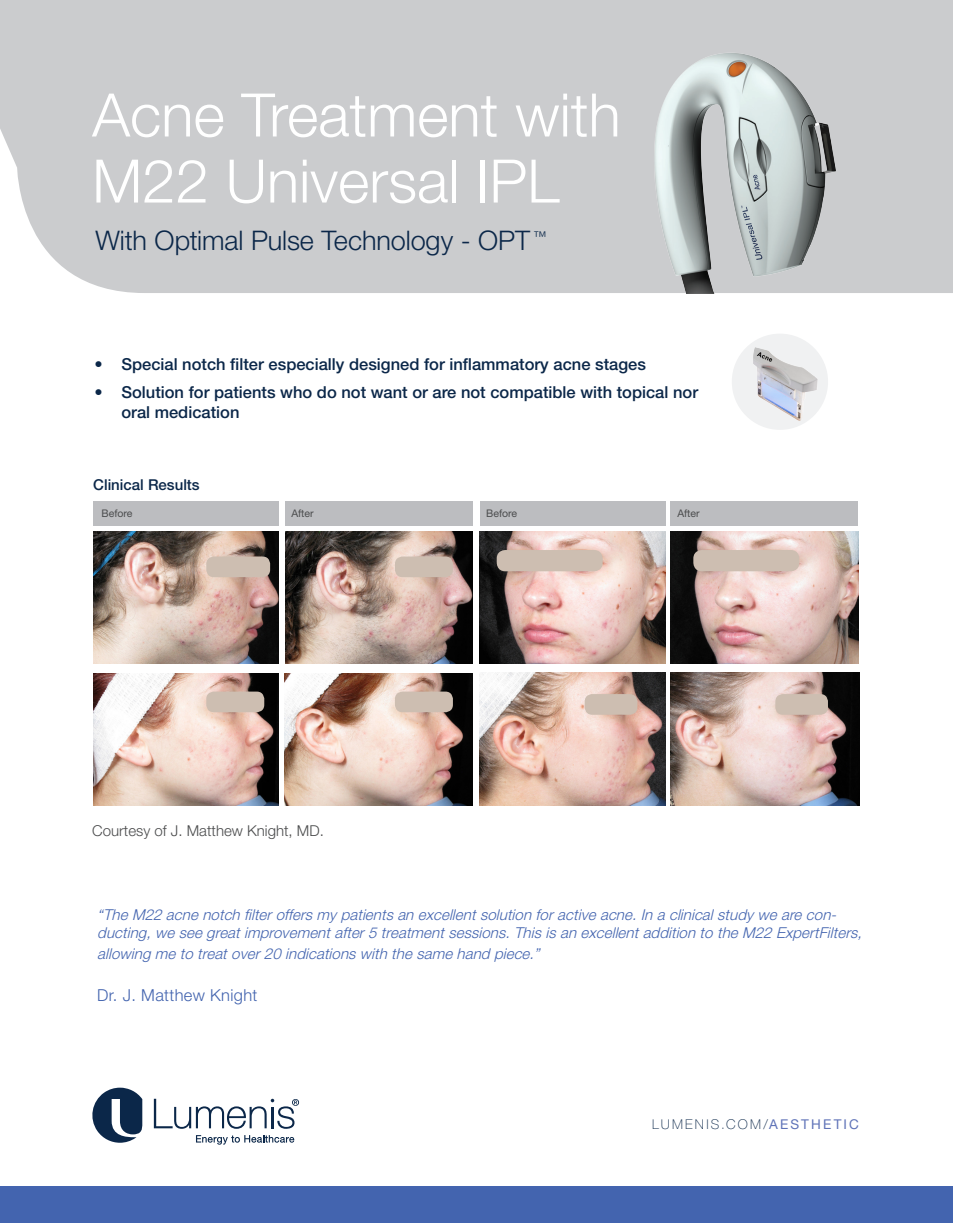
<style>
.page{position:relative;width:953px;height:1223px;background:#fff}
.page>*{position:absolute;margin:0;border:0;box-sizing:border-box;transform-origin:0 0}
.Heading_2{font:300 60px/66px "Helvetica Neue LT Std";color:#fff}
.t1{font:300 27px "Helvetica Neue LT Std";letter-spacing:-.005em;color:#0b2749}
.t2{font:500 16.5px/19.5px "Helvetica Neue LT Std";color:#0b2749}
.Introduction_text{font:300 16.5px "Helvetica Neue LT Std";letter-spacing:.02em;color:#4364af}
.Introduction_text-2{font:italic 300 15px/18px "Helvetica Neue";color:#4364af}
.Body{font:300 15px "Helvetica Neue LT Std";color:#4b4c4d}
.Subtitle{font:500 15px "Helvetica Neue LT Std";color:#0b2749}
.t3{font:100 13.5px "Helvetica Neue LT Std";letter-spacing:.16em;color:#0b2749}
.t4{font:10.5px "Helvetica Neue LT Std";color:#4b4c4d}
.s1{font-weight:400;color:#5f73b8}
</style>
<div class="page">
<div style="left:17px;top:0;width:935px;height:293px;background:#cbccce"></div>
<svg style="left:196px;top:1135px;width:98px;height:9px"></svg>
<svg style="left:154px;top:1098px;width:145px;height:30px"></svg>
<svg style="left:92px;top:1087px;width:50px;height:55px"></svg>
<div style="left:0;top:1186px;width:952px;height:36px;background:#4364af"></div>
<svg style="left:0;top:0;width:17px;height:167px;background:#d0d1d3"></svg>
<div style="left:731px;top:333px;width:96px;height:97px;background:#f0f1f2;border-radius:50%"></div>
<img style="left:743px;top:340px;width:78px;height:86px">
<img style="left:578px;top:0;width:288px;height:293px">
<img style="left:479px;top:531px;width:186px;height:132px">
<img style="left:670px;top:531px;width:187px;height:132px">
<img style="left:479px;top:672px;width:186px;height:132px">
<img style="left:670px;top:672px;width:188px;height:132px">
<div style="left:496px;top:550px;width:106px;height:21px;background:#cdbeb1;border-radius:9px"></div>
<div style="left:584px;top:694px;width:53px;height:20px;background:#cdbeb1;border-radius:8px"></div>
<div style="left:693px;top:550px;width:106px;height:21px;background:#cdbeb1;border-radius:9px"></div>
<div style="left:775px;top:694px;width:52px;height:20px;background:#cdbeb1;border-radius:8px"></div>
<img style="left:93px;top:532px;width:186px;height:131px">
<img style="left:285px;top:532px;width:187px;height:131px">
<img style="left:93px;top:673px;width:186px;height:131px">
<img style="left:284px;top:673px;width:188px;height:131px">
<div style="left:206px;top:556px;width:64px;height:21px;background:#cdbeb1;border-radius:8px"></div>
<div style="left:206px;top:691px;width:58px;height:21px;background:#cdbeb1;border-radius:8px"></div>
<div style="left:395px;top:556px;width:57px;height:21px;background:#cdbeb1;border-radius:8px"></div>
<div style="left:395px;top:691px;width:57px;height:21px;background:#cdbeb1;border-radius:8px"></div>
<div style="left:479px;top:501px;width:186px;height:24px;background:#bcbdc0"></div>
<div style="left:93px;top:501px;width:186px;height:24px;background:#bcbdc0"></div>
<div style="left:670px;top:501px;width:187px;height:24px;background:#bcbdc0"></div>
<div style="left:285px;top:501px;width:187px;height:24px;background:#bcbdc0"></div>
<p class="Heading_2" style="left:92px;top:81px;width:529px">Acne Treatment with<br>M22 Universal IPL</p>
<p class="t1" style="left:95px;top:224px;width:452px">With Optimal Pulse Technology - OPT <sup>™</sup></p>
<p class="t2" style="left:94px;top:354px;width:552px">• Special notch filter especially designed for inflammatory acne stages</p>
<p class="t2" style="left:121px;top:382px;width:578px;text-indent:-27px">• Solution for patients who do not want or are not compatible with topical nor oral medication</p>
<p class="Subtitle" style="left:93px;top:475px;width:108px">Clinical Results</p>
<p class="t4" style="left:101px;top:507px;width:32px">Before</p>
<p class="t4" style="left:291px;top:507px;width:24px">After</p>
<p class="t4" style="left:486px;top:507px;width:32px">Before</p>
<p class="t4" style="left:677px;top:507px;width:24px">After</p>
<p class="Body" style="left:92px;top:820px;width:233px">Courtesy of J. Matthew Knight, MD.</p>
<p class="Introduction_text-2" style="left:97px;top:904px;width:769px">“The M22 acne notch filteroffers my patients an excellentsolution foractive acne.In a clinicalstudy we are con&shy;ducting,we see greatimprovementafter5 treatmentsessions.This is an excellentaddition to the M22 ExpertFilters,</p>
<p class="Introduction_text-2" style="left:97px;top:943px;width:447px">allowing me to treatover20 indications with the same hand piece.”</p>
<p class="Introduction_text" style="left:97px;top:984px;width:162px">Dr. J. Matthew Knight</p>
<p class="t3" style="left:652px;top:1116px;width:208px">LUMENIS.COM/<span class="s1">AESTHETIC</span></p>
</div>
